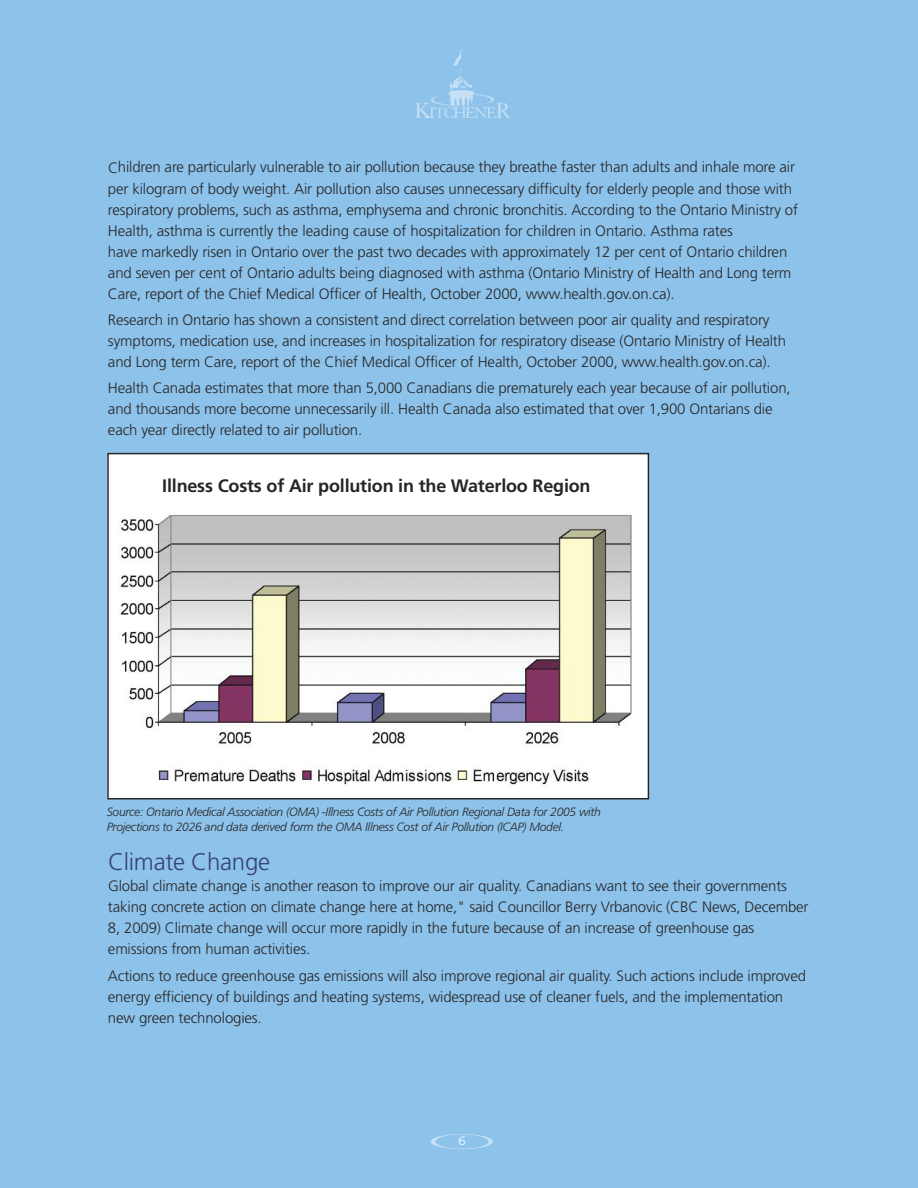
<style>
.page{position:relative;width:918px;height:1188px;background:#8dc2ea}
.page>*{position:absolute;margin:0;border:0;box-sizing:border-box;transform-origin:0 0}
.t1{font:300 24px "Frutiger";letter-spacing:-.01em;color:#374277}
.t2{font:700 18px "Frutiger";letter-spacing:-.01em;color:#272627}
.t3{font:300 15px/21px "Frutiger";letter-spacing:-.01em;color:#272627}
.t4{font:italic 300 12px/15px "Frutiger";letter-spacing:-.02em;color:#272627}
.t5{font:300 12px "Frutiger";color:#fff;scale:1.1 1}
</style>
<div class="page">
<img style="left:416px;top:50px;width:93px;height:67px">
<svg style="left:431px;top:1134px;width:62px;height:15px"></svg>
<div style="left:435px;top:1134px;width:54px;height:15px;background:#8dc2ea;border-radius:50%"></div>
<img style="left:110px;top:456px;width:536px;height:341px">
<div style="left:107px;top:453px;width:542px;height:347px;border:2px solid #272627"></div>
<div style="left:122px;top:467px;width:508px;height:40px;background:#fff"></div>
<p class="t3" style="left:108px;top:158px;width:692px">Children are particularly vulnerable to air pollution because they breathe faster than adults and inhale more air per kilogram of body weight. Air pollution also causes unnecessary difficulty for elderly people and those with respiratory problems, such as asthma, emphysema and chronic bronchitis. According to the Ontario Ministry of Health, asthma is currently the leading cause of hospitalization for children in Ontario. Asthma rates<br>have markedly risen in Ontario over the past two decades with approximately 12 per cent of Ontario children and seven per cent of Ontario adults being diagnosed with asthma (Ontario Ministry of Health and Long term Care, report of the Chief Medical Officer of Health, October 2000, www.health.gov.on.ca).</p>
<p class="t3" style="left:108px;top:310px;width:680px">Research in Ontario has shown a consistent and direct correlation between poor air quality and respiratory symptoms, medication use, and increases in hospitalization for respiratory disease (Ontario Ministry of Health and Long term Care, report of the Chief Medical Officer of Health, October 2000, www.health.gov.on.ca).</p>
<p class="t3" style="left:108px;top:379px;width:684px">Health Canada estimates that more than 5,000 Canadians die prematurely each year because of air pollution, and thousands more become unnecessarily ill. Health Canada also estimated that over 1,900 Ontarians die each year directly related to air pollution.</p>
<p class="t2" style="left:162px;top:478px;width:430px">Illness Costs of Air pollution in the Waterloo Region</p>
<p class="t4" style="left:107px;top:805px;width:496px">Source: Ontario Medical Association (OMA) -Illness Costs of Air Pollution Regional Data for 2005 with<br>Projections to 2026 and data derived form the OMA Illness Cost of Air Pollution (ICAP) Model.</p>
<h1 class="t1" style="left:108px;top:852px;width:164px">Climate Change</h1>
<p class="t3" style="left:108px;top:877px;width:702px">Global climate change is another reason to improve our air quality. Canadians want to see their governments taking concrete action on climate change here at home," said Councillor Berry Vrbanovic (CBC News, December 8, 2009) Climate change will occur more rapidly in the future because of an increase of greenhouse gas emissions from human activities.</p>
<p class="t3" style="left:108px;top:966px;width:700px">Actions to reduce greenhouse gas emissions will also improve regional air quality. Such actions include improved energy efficiency of buildings and heating systems, widespread use of cleaner fuels, and the implementation new green technologies.</p>
<p class="t5" style="left:458px;top:1136px;width:8px">6</p>
</div>
